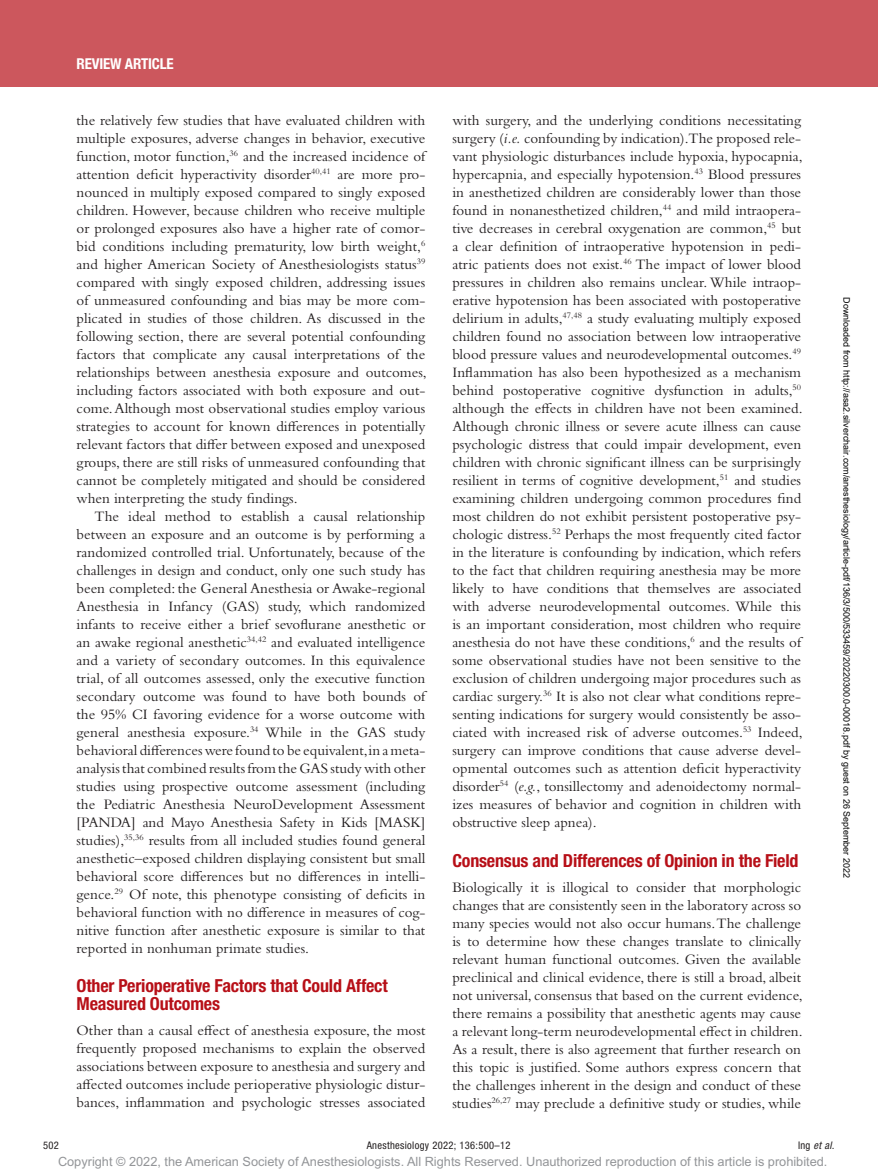
<style>
.page{position:relative;width:878px;height:1175px;background:#fff}
.page>*{position:absolute;margin:0;border:0;box-sizing:border-box;transform-origin:0 0}
.t1{font:700 condensed 18px/18px "Helvetica Neue LT Std";letter-spacing:-.01em;color:#b70f17}
.t2{font:15px/18px "Bembo Std";color:#231f20;text-align:justify}
.t3{font:700 condensed 15px "Helvetica Neue LT Std";letter-spacing:-.01em;color:#fff}
.t4{font:12.75px "Arial MT Std";color:#939598}
.t5{font:condensed 10.5px "Helvetica Neue LT Std";letter-spacing:.03em;color:#231f20}
.t6{font:italic condensed 10.5px "Helvetica Neue LT Std";color:#231f20}
.t7{font:9px "Arial";color:#000}
.s1{font-style:italic}
.s2{font-style:normal}
</style>
<div class="page">
<div style="left:0;top:0;width:878px;height:86px;background:#cc575d"></div>
<p class="t3" style="left:77px;top:54px;width:99px">REVIEW ARTICLE</p>
<p class="t2" style="left:77px;top:111px;width:352px">the relatively few studies that have evaluated children with multiple exposures, adverse changes in behavior, executive function, motor function,<sup>36</sup> and the increased incidence of attention deficit hyperactivity disorder<sup>40,41</sup> are more pro&shy;nounced in multiply exposed compared to singly exposed children. However, because children who receive multiple or prolonged exposures also have a higher rate of comor&shy;bid conditions including prematurity, low birth weight,<sup>6 </sup>and higher American Society of Anesthesiologists status<sup>39 </sup>compared with singly exposed children, addressing issues of unmeasured confounding and bias may be more com&shy;plicated in studies of those children. As discussed in the following section, there are several potential confounding factors that complicate any causal interpretations of the relationships between anesthesia exposure and outcomes, including factors associated with both exposure and out&shy;come. Although most observational studies employ various strategies to account for known differences in potentially relevant factors that differ between exposed and unexposed groups, there are still risks of unmeasured confounding that cannot be completely mitigated and should be considered when interpreting the study findings.</p>
<p class="t2" style="left:77px;top:507px;width:350px;text-indent:18px">The ideal method to establish a causal relationship between an exposure and an outcome is by performing a randomized controlled trial. Unfortunately, because of the challenges in design and conduct, only one such study has been completed: the General Anesthesia or Awake-regional Anesthesia in Infancy (GAS) study, which randomized infants to receive either a brief sevoflurane anesthetic or an awake regional anesthetic<sup>34,42</sup> and evaluated intelligence and a variety of secondary outcomes. In this equivalence trial, of all outcomes assessed, only the executive function secondary outcome was found to have both bounds of the 95% CI favoring evidence for a worse outcome with general anesthesia exposure.<sup>34</sup> While in the GAS study behavioral differences were found to be equivalent,in a meta&shy;analysis that combined results from the GAS study with other studies using prospective outcome assessment (including the Pediatric Anesthesia NeuroDevelopment Assessment [PANDA] and Mayo Anesthesia Safety in Kids [MASK] studies),<sup>35,36</sup> results from all included studies found general anesthetic–exposed children displaying consistent but small behavioral score differences but no differences in intelli&shy;gence.<sup>29</sup> Of note, this phenotype consisting of deficits in behavioral function with no difference in measures of cog&shy;nitive function after anesthetic exposure is similar to that reported in nonhuman primate studies.</p>
<p class="t1" style="left:77px;top:976px;width:313px">Other Perioperative Factors that Could Affect<br>Measured Outcomes</p>
<p class="t2" style="left:77px;top:1021px;width:350px">Other than a causal effect of anesthesia exposure, the most frequently proposed mechanisms to explain the observed associations between exposure to anesthesia and surgery and affected outcomes include perioperative physiologic distur&shy;bances, inflammation and psychologic stresses associated</p>
<p class="t2" style="left:452px;top:111px;width:352px">with surgery, and the underlying conditions necessitating surgery (<span class="s1">i.e.</span> confounding by indication).The proposed rele&shy;vant physiologic disturbances include hypoxia, hypocapnia, hypercapnia, and especially hypotension.<sup>43</sup> Blood pressures in anesthetized children are considerably lower than those found in nonanesthetized children,<sup>44</sup> and mild intraopera&shy;tive decreases in cerebral oxygenation are common,<sup>45</sup> but a clear definition of intraoperative hypotension in pedi&shy;atric patients does not exist.<sup>46</sup> The impact of lower blood pressures in children also remains unclear. While intraop&shy;erative hypotension has been associated with postoperative delirium in adults,<sup>47,48</sup> a study evaluating multiply exposed children found no association between low intraoperative blood pressure values and neurodevelopmental outcomes.<sup>49<br></sup>Inflammation has also been hypothesized as a mechanism behind postoperative cognitive dysfunction in adults,<sup>50 </sup>although the effects in children have not been examined.<br>Although chronic illness or severe acute illness can cause psychologic distress that could impair development, even children with chronic significant illness can be surprisingly resilient in terms of cognitive development,<sup>51</sup> and studies examining children undergoing common procedures find most children do not exhibit persistent postoperative psy&shy;chologic distress.<sup>52</sup> Perhaps the most frequently cited factor in the literature is confounding by indication, which refers to the fact that children requiring anesthesia may be more likely to have conditions that themselves are associated with adverse neurodevelopmental outcomes. While this is an important consideration, most children who require anesthesia do not have these conditions,<sup>6</sup> and the results of some observational studies have not been sensitive to the exclusion of children undergoing major procedures such as cardiac surgery.<sup>36</sup> It is also not clear what conditions repre&shy;senting indications for surgery would consistently be asso&shy;ciated with increased risk of adverse outcomes.<sup>53</sup> Indeed, surgery can improve conditions that cause adverse devel&shy;opmental outcomes such as attention deficit hyperactivity disorder<sup>54</sup> (<span class="s1">e.g.</span>, tonsillectomy and adenoidectomy normal&shy;izes measures of behavior and cognition in children with obstructive sleep apnea).</p>
<p class="t1" style="left:452px;top:851px;width:348px">Consensus and Differences of Opinion in the Field</p>
<p class="t2" style="left:452px;top:877px;width:352px">Biologically it is illogical to consider that morphologic changes that are consistently seen in the laboratory across so many species would not also occur humans. The challenge is to determine how these changes translate to clinically relevant human functional outcomes. Given the available preclinical and clinical evidence, there is still a broad, albeit not universal, consensus that based on the current evidence, there remains a possibility that anesthetic agents may cause a relevant long-term neurodevelopmental effect in children.<br>As a result, there is also agreement that further research on this topic is justified. Some authors express concern that the challenges inherent in the design and conduct of these studies<sup>26,27</sup> may preclude a definitive study or studies, while</p>
<p class="t7" style="left:850px;top:297px;width:582px;rotate:90deg">Downloaded from http://asa2.silverchair.com/anesthesiology/article-pdf/136/3/500/533459/20220300.0-00018.pdf by guest on 26 September 2022</p>
<p class="t5" style="left:43px;top:1139px;width:174px">502 A</p>
<p class="t5" style="left:372px;top:1139px;width:140px">nesthesiology 2022; 136:500–12</p>
<p class="t6" style="left:798px;top:1139px;width:38px"><span class="s2">Ing</span> et al.</p>
<p class="t4" style="left:58px;top:1154px;width:771px">Copyright © 2022, the American Society of Anesthesiologists. All Rights Reserved. Unauthorized reproduction of this article is prohibited.</p>
</div>
